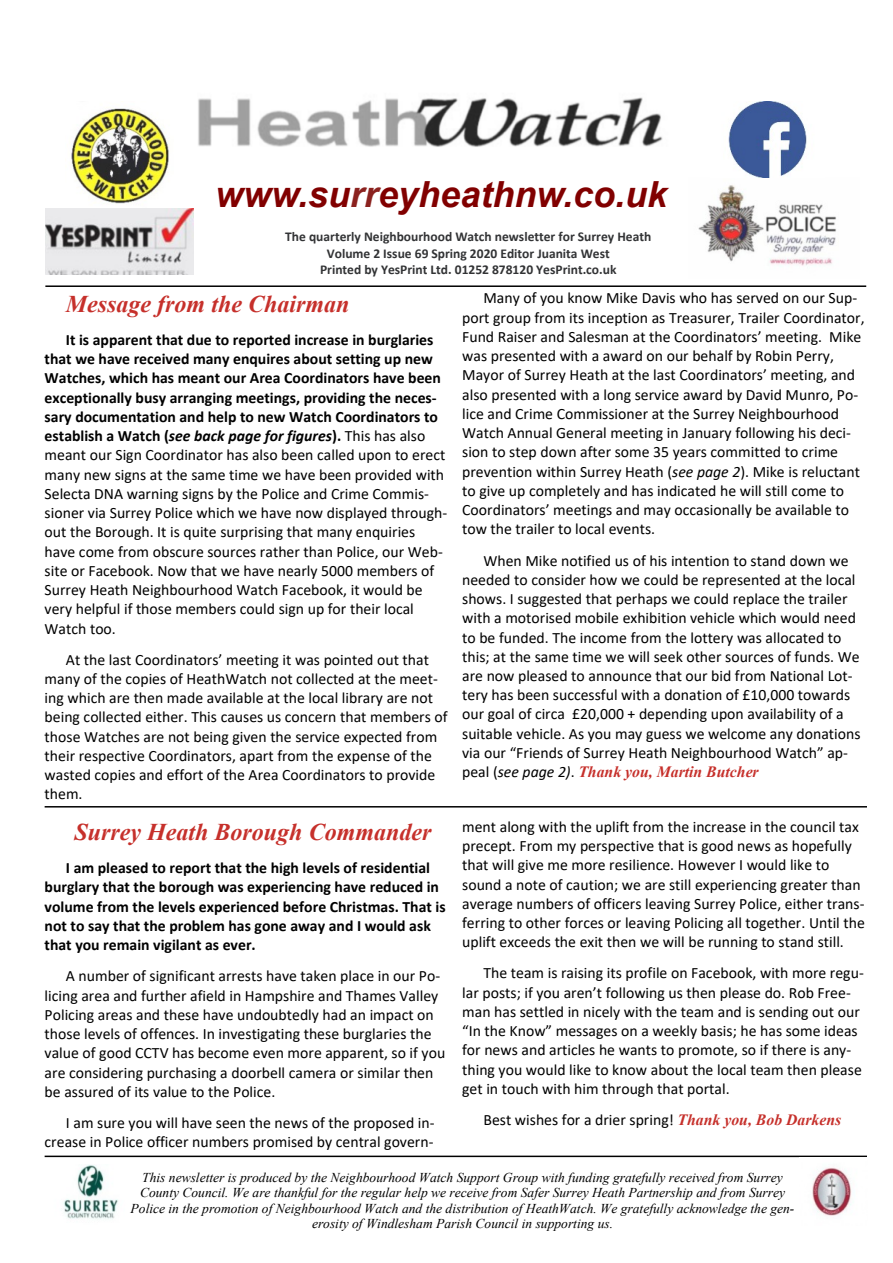
<style>
.page{position:relative;width:893px;height:1263px;background:#fff}
.page>*{position:absolute;margin:0;border:0;box-sizing:border-box;transform-origin:0 0}
.t1{font:italic 700 36px "Arial";color:#810000}
.t2{font:italic 700 24px "Times New Roman";color:#c6302b}
.t3{font:15.75px/19.2px "Calibri";color:#000}
.t4{font:700 15.75px/19.2px "Calibri";color:#000}
.t5{font:italic 700 15.75px "Times New Roman";color:#c6302b}
.t6{font:italic 13.5px/15.5px "Times New Roman";color:#000;text-align:center}
.t7{font:700 13.5px/16.5px "Calibri";color:#323335;text-align:center}
.s1{color:#8b221f}
.s2{font-weight:700}
.s3{font-weight:700;font-style:italic}
.s4{font-style:italic}
.s5{font-family:"Calibri";font-weight:400;font-style:normal;color:#000}
.s6{font-family:"Calibri";font-weight:400;color:#000}
.s7{font-family:"Times New Roman";font-weight:700;font-style:italic;color:#c6302b}
</style>
<div class="page">
<hr style="left:45px;top:285px;width:821px;height:2px;background:#000">
<img style="left:198px;top:97px;width:465px;height:50px">
<img style="left:71px;top:108px;width:99px;height:96px">
<img style="left:45px;top:208px;width:149px;height:67px">
<img style="left:698px;top:177px;width:138px;height:90px">
<img style="left:728px;top:101px;width:79px;height:76px">
<hr style="left:45px;top:806px;width:822px;height:1px;background:#000">
<hr style="left:45px;top:1155px;width:822px;height:2px;background:#000">
<img style="left:812px;top:1167px;width:40px;height:49px">
<img style="left:63px;top:1165px;width:55px;height:54px">
<h1 class="t1" style="left:215px;top:181px;width:453px">www.su<span class="s1">rr</span>eyheathnw.co.uk</h1>
<p class="t7" style="left:285px;top:230px;width:367px">The quarterly Neighbourhood Watch newsletter for Surrey Heath<br>Volume 2 Issue 69 Spring 2020 Editor Juanita West<br>Printed by YesPrint Ltd. 01252 878120 YesPrint.co.uk</p>
<h2 class="t2" style="left:66px;top:295px;width:285px">Message from the Chairman</h2>
<p class="t3" style="left:45px;top:331px;width:404px;text-indent:21px"><span class="s2">It is apparent that due to reported increase in burglaries that we have received many enquires about setting up new Watches, which has meant our Area Coordinators have been exceptionally busy arranging meetings, providing the neces&shy;sary documentation and help to new Watch Coordinators to establish a Watch (</span><span class="s3">see back page for figures</span><span class="s2">).</span> This has also meant our Sign Coordinator has also been called upon to erect many new signs at the same time we have been provided with Selecta DNA warning signs by the Police and Crime Commis&shy;sioner via Surrey Police which we have now displayed through&shy;out the Borough. It is quite surprising that many enquiries have come from obscure sources rather than Police, our Web&shy;site or Facebook. Now that we have nearly 5000 members of Surrey Heath Neighbourhood Watch Facebook, it would be very helpful if those members could sign up for their local Watch too.</p>
<p class="t3" style="left:45px;top:651px;width:405px;text-indent:21px">At the last Coordinators’ meeting it was pointed out that many of the copies of HeathWatch not collected at the meet&shy;ing which are then made available at the local library are not being collected either. This causes us concern that members of those Watches are not being given the service expected from their respective Coordinators, apart from the expense of the wasted copies and effort of the Area Coordinators to provide them.</p>
<p class="t3" style="left:462px;top:290px;width:404px;text-indent:21px">Many of you know Mike Davis who has served on our Sup&shy;port group from its inception as Treasurer, Trailer Coordinator, Fund Raiser and Salesman at the Coordinators’ meeting. Mike was presented with a award on our behalf by Robin Perry, Mayor of Surrey Heath at the last Coordinators’ meeting, and also presented with a long service award by David Munro, Po&shy;lice and Crime Commissioner at the Surrey Neighbourhood Watch Annual General meeting in January following his deci&shy;sion to step down after some 35 years committed to crime prevention within Surrey Heath (<span class="s4">see page 2</span>). Mike is reluctant to give up completely and has indicated he will still come to Coordinators’ meetings and may occasionally be available to tow the trailer to local events.</p>
<p class="t3" style="left:462px;top:552px;width:400px;text-indent:21px">When Mike notified us of his intention to stand down we needed to consider how we could be represented at the local shows. I suggested that perhaps we could replace the trailer with a motorised mobile exhibition vehicle which would need to be funded. The income from the lottery was allocated to this; at the same time we will seek other sources of funds. We are now pleased to announce that our bid from National Lot&shy;tery has been successful with a donation of £10,000 towards our goal of circa £20,000 + depending upon availability of a suitable vehicle. As you may guess we welcome any donations via our “Friends of Surrey Heath Neighbourhood Watch” ap-</p>
<p class="t5" style="left:462px;top:766px;width:298px"><span class="s5">peal (</span><span class="s6">see page 2)</span><span class="s5">.</span> Thank you, Martin Butcher</p>
<h2 class="t2" style="left:74px;top:824px;width:359px">Surrey Heath Borough Commander</h2>
<p class="t4" style="left:45px;top:860px;width:403px;text-indent:21px">I am pleased to report that the high levels of residential burglary that the borough was experiencing have reduced in volume from the levels experienced before Christmas. That is not to say that the problem has gone away and I would ask that you remain vigilant as ever.</p>
<p class="t3" style="left:45px;top:968px;width:402px;text-indent:21px">A number of significant arrests have taken place in our Po&shy;licing area and further afield in Hampshire and Thames Valley Policing areas and these have undoubtedly had an impact on those levels of offences. In investigating these burglaries the value of good CCTV has become even more apparent, so if you are considering purchasing a doorbell camera or similar then be assured of its value to the Police.</p>
<p class="t3" style="left:45px;top:1114px;width:392px;text-align:right">I am sure you will have seen the news of the proposed in&shy;crease in Police officer numbers promised by central govern-</p>
<p class="t3" style="left:462px;top:818px;width:404px">ment along with the uplift from the increase in the council tax precept. From my perspective that is good news as hopefully that will give me more resilience. However I would like to sound a note of caution; we are still experiencing greater than average numbers of officers leaving Surrey Police, either trans&shy;ferring to other forces or leaving Policing all together. Until the uplift exceeds the exit then we will be running to stand still.</p>
<p class="t3" style="left:462px;top:965px;width:403px;text-indent:21px">The team is raising its profile on Facebook, with more regu&shy;lar posts; if you aren’t following us then please do. Rob Free&shy;man has settled in nicely with the team and is sending out our “In the Know” messages on a weekly basis; he has some ideas for news and articles he wants to promote, so if there is any&shy;thing you would like to know about the local team then please get in touch with him through that portal.</p>
<p class="t3" style="left:483px;top:1111px;width:359px">Best wishes for a drier spring! <span class="s7">Thank you, Bob Darkens</span></p>
<p class="t6" style="left:131px;top:1171px;width:665px">This newsletter is produced by the Neighbourhood Watch Support Group with funding gratefully received from Surrey County Council. We are thankful for the regular help we receive from Safer Surrey Heath Partnership and from Surrey Police in the promotion of Neighbourhood Watch and the distribution of HeathWatch. We gratefully acknowledge the gen&shy;erosity of Windlesham Parish Council in supporting us.</p>
</div>
